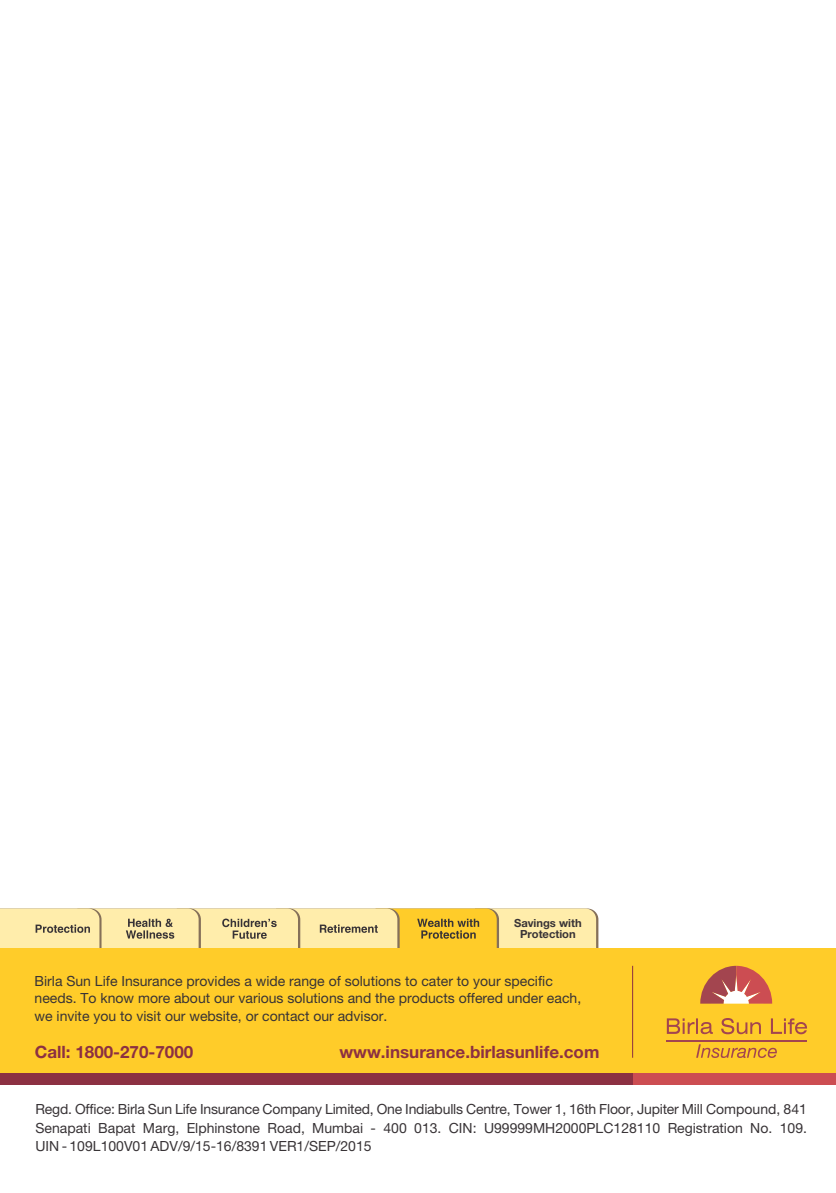
<style>
.page{position:relative;width:836px;height:1193px;background:#fff}
.page>*{position:absolute;margin:0;border:0;box-sizing:border-box;transform-origin:0 0}
.t1{font:700 17px "Helvetica Neue CE";color:#8c3042}
.t2{font:14px/18.6px "Helvetica Neue CE";color:#383336;text-align:justify}
.t3{font:700 11.2px/11.6px "Helvetica Neue CE";color:#383336;text-align:center}
</style>
<div class="page">
<div style="left:0;top:949px;width:836px;height:126px;background:#ffcc29"></div>
<svg style="left:700px;top:966px;width:72px;height:37px"></svg>
<svg style="left:666px;top:1018px;width:141px;height:16px"></svg>
<hr style="left:666px;top:1040px;width:141px;height:1px;background:#a3454f">
<svg style="left:696px;top:1044px;width:80px;height:14px"></svg>
<div style="left:632px;top:1073px;width:204px;height:12px;background:#cc4d52"></div>
<div style="left:0;top:1073px;width:632px;height:12px;background:#8c3042"></div>
<hr style="left:632px;top:966px;width:1px;height:91px;background:#8c3042">
<svg style="left:0;top:908px;width:598px;height:41px;background:#efd98c"></svg>
<p class="t3" style="left:514px;top:918px;width:69px">Savings with<br>Protection</p>
<p class="t2" style="left:35px;top:973px;width:548px;line-height:17px">Birla Sun Life Insurance provides a wide range of solutions to cater to your specific needs. To know more about our various solutions and the products offered under each,</p>
<p class="t2" style="left:35px;top:1008px;width:354px">we invite you to visit our website, or contact our advisor.</p>
<p class="t1" style="left:339px;top:1045px;width:261px">www.insurance.birlasunlife.com</p>
<p class="t1" style="left:35px;top:1045px;width:160px">Call: 1800-270-7000</p>
<p class="t2" style="left:36px;top:1101px;width:773px">Regd. Office: Birla Sun Life Insurance Company Limited, One Indiabulls Centre, Tower 1, 16th Floor, Jupiter Mill Compound, 841<br>Senapati Bapat Marg, Elphinstone Road, Mumbai - 400 013. CIN: U99999MH2000PLC128110 Registration No. 109.<br>UIN - 109L100V01 ADV/9/15-16/8391 VER1/SEP/2015</p>
</div>
